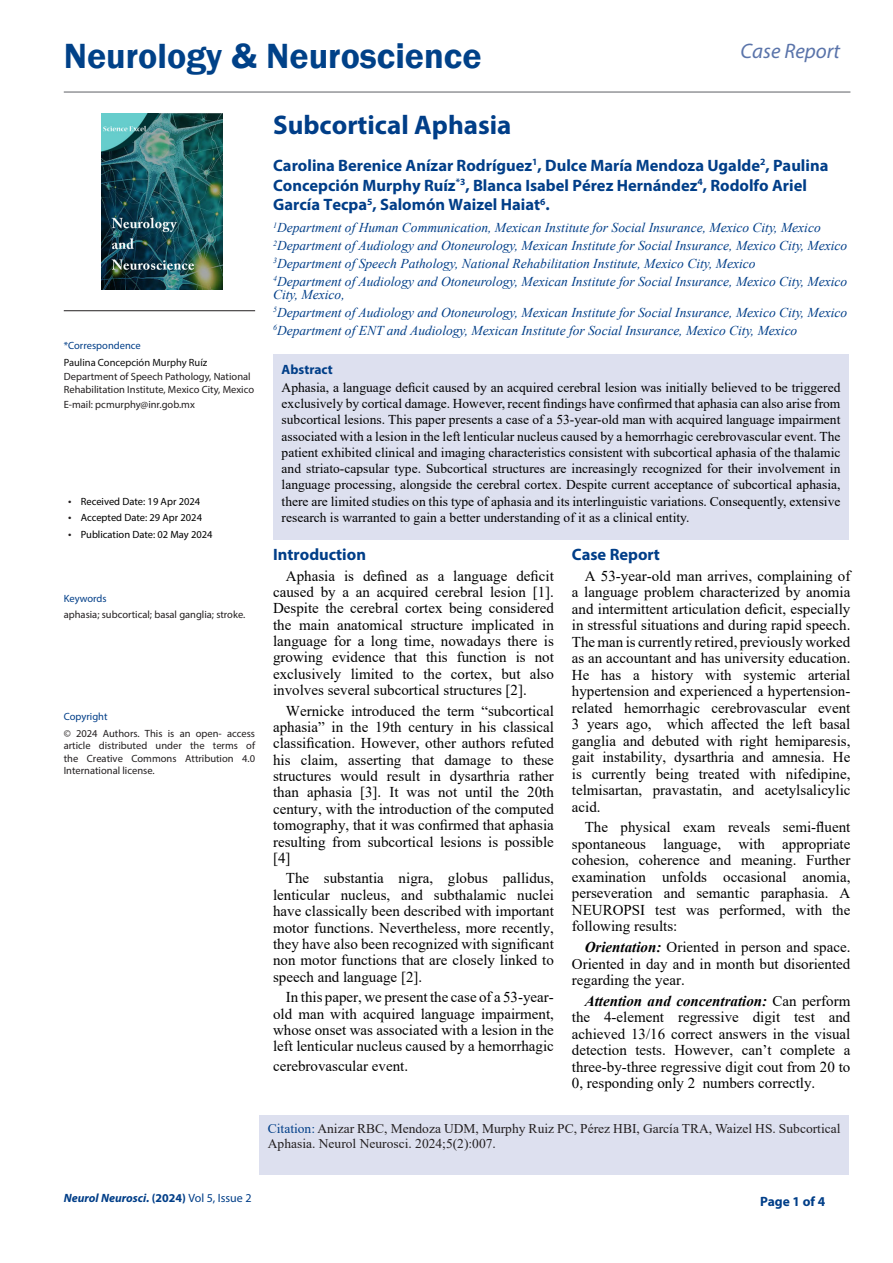
<style>
.page{position:relative;width:893px;height:1263px;background:#fff}
.page>*{position:absolute;margin:0;border:0;box-sizing:border-box;transform-origin:0 0}
.t1{font:600 36px "Franklin Gothic";color:#004188}
.t2{font:700 27px "Myriad Pro";color:#003e88}
.t3{font:italic 21px "Myriad Pro";color:#5a74aa}
.Side-Hedding{font:700 16.5px/19.8px "Myriad Pro";color:#003e88}
.Side-Hedding-2{font:15px/16.5px "Times New Roman";color:#000;text-align:justify}
.t4{font:13.5px/16.2px "Times New Roman";color:#000;text-align:justify}
.t5{font:italic 13.5px/13.5px "Times New Roman";color:#003e88}
.t6{font:700 13.5px "Myriad Pro";color:#003e88}
.t7{font:13.35px/15px "Times New Roman";color:#231f20}
.t8{font:italic 700 12px "Myriad Pro";color:#003e88}
.t9{font:10.5px/12.6px "Myriad Pro";color:#231f20}
.t10{font:10.5px "Myriad Pro";color:#000}
.t11{font:10.5px "Myriad Pro";color:#003e88}
.t12{font:10.5px "Myriad Pro";color:#0d0d0d}
.s1{font-size:12px;color:#231f20}
.s2{font-weight:700;font-style:italic}
.s3{color:#003e88}
.s4{font-style:normal}
.s5{font-weight:400;font-style:normal}
</style>
<div class="page">
<div style="left:259px;top:1115px;width:590px;height:60px;background:#dde0ef"></div>
<img style="left:101px;top:114px;width:121px;height:175px">
<hr style="left:64px;top:310px;width:191px;height:1px;background:#231f20">
<hr style="left:64px;top:91px;width:786px;height:2px;background:#939598">
<div style="left:273px;top:354px;width:576px;height:185px;background:#dde0ef"></div>
<h1 class="t1" style="left:64px;top:34px;width:419px">Neurology &amp; Neuroscience</h1>
<h3 class="t3" style="left:741px;top:38px;width:101px">Case Report</h3>
<p class="t11" style="left:64px;top:339px;width:79px">*Correspondence</p>
<p class="t12" style="left:64px;top:356px;width:145px">Paulina Concepción Murphy Ruíz</p>
<p class="t9" style="left:64px;top:370px;width:192px">Department of Speech Pathology, National<br>Rehabilitation Institute, Mexico City, Mexico</p>
<p class="t9" style="left:64px;top:398px;width:133px">E-mail: pcmurphy@inr.gob.mx</p>
<p class="t10" style="left:68px;top:494px;width:134px"><span class="s1">•</span> Received Date: 19 Apr 2024</p>
<p class="t10" style="left:68px;top:511px;width:136px"><span class="s1">•</span> Accepted Date: 29 Apr 2024</p>
<p class="t10" style="left:68px;top:528px;width:146px"><span class="s1">•</span> Publication Date: 02 May 2024</p>
<p class="t11" style="left:64px;top:592px;width:44px">Keywords</p>
<p class="t9" style="left:64px;top:608px;width:183px">aphasia; subcortical; basal ganglia; stroke.</p>
<p class="t11" style="left:64px;top:710px;width:45px">Copyright</p>
<p class="t9" style="left:64px;top:726px;width:193px;text-align:justify">© 2024 Authors. This is an open- access article distributed under the terms of the Creative Commons Attribution 4.0<br>International license.</p>
<p class="t2" style="left:273px;top:107px;width:240px">Subcortical Aphasia</p>
<p class="Side-Hedding" style="left:273px;top:155px;width:557px">Carolina Berenice Anízar Rodríguez<sup>1</sup>, Dulce María Mendoza Ugalde<sup>2</sup>, Paulina<br>Concepción Murphy Ruíz<sup>*3</sup>, Blanca Isabel Pérez Hernández<sup>4</sup>, Rodolfo Ariel<br>García Tecpa<sup>5</sup>, Salomón Waizel Haiat<sup>6</sup>.</p>
<p class="t5" style="left:273px;top:221px;width:549px"><sup>1</sup>Department of Human Communication, Mexican Institute for Social Insurance, Mexico City, Mexico</p>
<p class="t5" style="left:273px;top:239px;width:576px"><sup>2</sup>Department of Audiology and Otoneurology, Mexican Institute for Social Insurance, Mexico City, Mexico</p>
<p class="t5" style="left:273px;top:256px;width:484px"><sup>3</sup>Department of Speech Pathology, National Rehabilitation Institute, Mexico City, Mexico</p>
<p class="t5" style="left:273px;top:274px;width:576px"><sup>4</sup>Department of Audiology and Otoneurology, Mexican Institute for Social Insurance, Mexico City, Mexico<br>City, Mexico,</p>
<p class="t5" style="left:273px;top:305px;width:576px"><sup>5</sup>Department of Audiology and Otoneurology, Mexican Institute for Social Insurance, Mexico City, Mexico</p>
<p class="t5" style="left:273px;top:323px;width:526px"><sup>6</sup>Department of ENT and Audiology, Mexican Institute for Social Insurance, Mexico City, Mexico</p>
<p class="t6" style="left:282px;top:360px;width:53px">Abstract</p>
<p class="t4" style="left:282px;top:379px;width:560px">Aphasia, a language deficit caused by an acquired cerebral lesion was initially believed to be triggered exclusively by cortical damage. However, recent findings have confirmed that aphasia can also arise from subcortical lesions. This paper presents a case of a 53-year-old man with acquired language impairment associated with a lesion in the left lenticular nucleus caused by a hemorrhagic cerebrovascular event. The patient exhibited clinical and imaging characteristics consistent with subcortical aphasia of the thalamic and striato-capsular type. Subcortical structures are increasingly recognized for their involvement in language processing, alongside the cerebral cortex. Despite current acceptance of subcortical aphasia, there are limited studies on this type of aphasia and its interlinguistic variations. Consequently, extensive research is warranted to gain a better understanding of it as a clinical entity.</p>
<p class="Side-Hedding" style="left:273px;top:544px;width:94px">Introduction</p>
<p class="Side-Hedding-2" style="left:273px;top:567px;width:282px;text-indent:13px">Aphasia is defined as a language deficit caused by a an acquired cerebral lesion [1].<br>Despite the cerebral cortex being considered the main anatomical structure implicated in language for a long time, nowadays there is growing evidence that this function is not exclusively limited to the cortex, but also involves several subcortical structures [2].</p>
<p class="Side-Hedding-2" style="left:273px;top:702px;width:282px;text-indent:13px">Wernicke introduced the term “subcortical aphasia” in the 19th century in his classical classification. However, other authors refuted his claim, asserting that damage to these structures would result in dysarthria rather than aphasia [3]. It was not until the 20th century, with the introduction of the computed tomography, that it was confirmed that aphasia resulting from subcortical lesions is possible [4]</p>
<p class="Side-Hedding-2" style="left:273px;top:870px;width:282px;text-indent:13px">The substantia nigra, globus pallidus, lenticular nucleus, and subthalamic nuclei have classically been described with important motor functions. Nevertheless, more recently, they have also been recognized with significant non motor functions that are closely linked to speech and language [2].</p>
<p class="Side-Hedding-2" style="left:273px;top:988px;width:282px;text-indent:13px">In this paper, we present the case of a 53-year&shy;old man with acquired language impairment, whose onset was associated with a lesion in the left lenticular nucleus caused by a hemorrhagic</p>
<p class="Side-Hedding-2" style="left:273px;top:1057px;width:136px">cerebrovascular event.</p>
<p class="Side-Hedding" style="left:572px;top:544px;width:89px">Case Report</p>
<p class="Side-Hedding-2" style="left:572px;top:567px;width:280px;text-indent:13px">A 53-year-old man arrives, complaining of a language problem characterized by anomia and intermittent articulation deficit, especially in stressful situations and during rapid speech.<br>The man is currently retired, previously worked as an accountant and has university education.<br>He has a history with systemic arterial hypertension and experienced a hypertension&shy;related hemorrhagic cerebrovascular event 3 years ago, which affected the left basal ganglia and debuted with right hemiparesis, gait instability, dysarthria and amnesia. He is currently being treated with nifedipine, telmisartan, pravastatin, and acetylsalicylic acid.</p>
<p class="Side-Hedding-2" style="left:572px;top:819px;width:280px;text-indent:13px">The physical exam reveals semi-fluent spontaneous language, with appropriate cohesion, coherence and meaning. Further examination unfolds occasional anomia, perseveration and semantic paraphasia. A NEUROPSI test was performed, with the following results:</p>
<p class="Side-Hedding-2" style="left:572px;top:938px;width:280px;text-indent:13px"><span class="s2">Orientation:</span> Oriented in person and space.<br>Oriented in day and in month but disoriented regarding the year.</p>
<p class="Side-Hedding-2" style="left:572px;top:992px;width:280px;text-indent:13px"><span class="s2">Attention and concentration:</span> Can perform the 4-element regressive digit test and achieved 13/16 correct answers in the visual detection tests. However, can’t complete a three-by-three regressive digit cout from 20 to 0, responding only 2 numbers correctly.</p>
<p class="t7" style="left:268px;top:1121px;width:574px"><span class="s3">Citation:</span> Anizar RBC, Mendoza UDM, Murphy Ruiz PC, Pérez HBI, García TRA, Waizel HS. Subcortical<br>Aphasia. Neurol Neurosci. 2024;5(2):007.</p>
<p class="t8" style="left:64px;top:1190px;width:189px">Neurol Neurosci. <span class="s4">(2024)</span> <span class="s5">Vol 5, Issue 2</span></p>
<p class="t6" style="left:760px;top:1192px;width:67px">Page 1 of 4</p>
</div>
